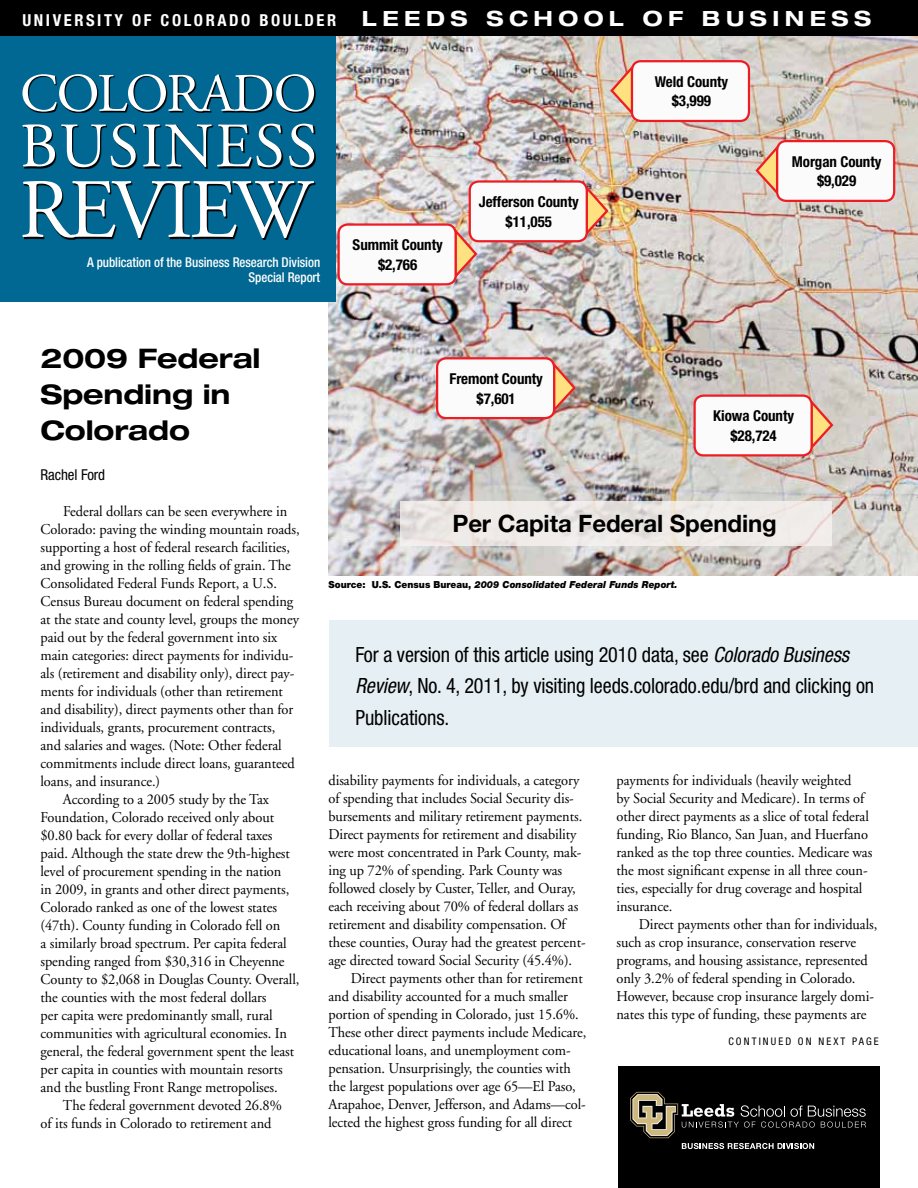
<style>
.page{position:relative;width:918px;height:1188px;background:#fff}
.page>*{position:absolute;margin:0;border:0;box-sizing:border-box;transform-origin:0 0}
.t1{font:700 expanded 27px/36px "Helvetica Neue";letter-spacing:-.005em;color:#000}
.t2{font:700 24px "Helvetica Neue";letter-spacing:-.005em;color:#000}
.t3{font:condensed 21px/31.5px "Helvetica Neue";letter-spacing:-.005em;color:#000;scale:.96 1}
.t4{font:700 condensed 16.5px "Helvetica Neue";letter-spacing:.155em;color:#fff}
.t5{font:15px/18px "Adobe Garamond";letter-spacing:-.005em;color:#000;scale:.96 1}
.t6{font:700 condensed 15px/19.5px "Helvetica Neue";letter-spacing:-.005em;color:#000;text-align:center}
.t7{font:condensed 15px "Helvetica Neue";letter-spacing:-.005em;color:#000}
.t8{font:500 condensed 13.5px/15px "Helvetica Neue";letter-spacing:-.005em;color:#fff;text-align:right;scale:.96 1}
.t9{font:condensed 10.5px "Helvetica Neue";letter-spacing:.2em;color:#000}
.t10{font:italic 900 9.75px "Helvetica Neue";color:#000;scale:.96 1}
.s1{font-stretch:expanded;font-size:21px}
.s2{font-style:normal}
.s3{font-style:italic}
</style>
<div class="page">
<img style="left:328px;top:36px;width:590px;height:540px">
<div style="left:470px;top:182px;width:117px;height:59px;background:#fbfbfb;border-radius:9px"></div>
<div style="left:469px;top:180px;width:119px;height:62px;border:2px solid #ed1d24;border-radius:9px"></div>
<svg style="left:586px;top:186px;width:23px;height:49px"></svg>
<div style="left:339px;top:225px;width:117px;height:59px;background:#fbfbfb;border-radius:9px"></div>
<div style="left:338px;top:223px;width:119px;height:62px;border:2px solid #ed1d24;border-radius:9px"></div>
<svg style="left:455px;top:229px;width:22px;height:50px"></svg>
<div style="left:437px;top:358px;width:117px;height:60px;background:#fbfbfb;border-radius:9px"></div>
<div style="left:436px;top:357px;width:119px;height:62px;border:2px solid #ed1d24;border-radius:9px"></div>
<svg style="left:553px;top:363px;width:23px;height:49px"></svg>
<div style="left:695px;top:396px;width:117px;height:59px;background:#fbfbfb;border-radius:9px"></div>
<div style="left:694px;top:394px;width:119px;height:63px;border:2px solid #ed1d24;border-radius:9px"></div>
<svg style="left:811px;top:400px;width:22px;height:50px"></svg>
<div style="left:777px;top:141px;width:117px;height:60px;background:#fbfbfb;border-radius:9px"></div>
<div style="left:776px;top:140px;width:119px;height:62px;border:2px solid #ed1d24;border-radius:9px"></div>
<svg style="left:755px;top:145px;width:23px;height:50px"></svg>
<div style="left:632px;top:61px;width:117px;height:60px;background:#fbfbfb;border-radius:9px"></div>
<div style="left:631px;top:60px;width:119px;height:62px;border:2px solid #ed1d24;border-radius:9px"></div>
<svg style="left:610px;top:65px;width:23px;height:50px"></svg>
<svg style="left:400px;top:501px;width:432px;height:45px;background:#ece8e5"></svg>
<div style="left:0;top:0;width:336px;height:302px;background:#006892"></div>
<div style="left:0;top:0;width:918px;height:36px;background:#000"></div>
<svg style="left:36px;top:85px;width:280px;height:28px"></svg>
<svg style="left:22px;top:74px;width:292px;height:38px"></svg>
<svg style="left:24px;top:126px;width:292px;height:43px"></svg>
<svg style="left:22px;top:124px;width:292px;height:43px"></svg>
<svg style="left:24px;top:182px;width:292px;height:58px"></svg>
<svg style="left:22px;top:181px;width:292px;height:57px"></svg>
<div style="left:618px;top:1066px;width:262px;height:122px;background:#000"></div>
<svg style="left:630px;top:1092px;width:236px;height:57px"></svg>
<div style="left:329px;top:620px;width:589px;height:126px;background:#e6f0f4"></div>
<p class="t4" style="left:22px;top:10px;width:850px">UNIVERSITY OF COLORADO BOULDER <span class="s1">LEEDS SCHOOL OF BUSINESS</span></p>
<p class="t8" style="left:87px;top:255px;width:244px">A publication of the Business Research Division<br>Special Report</p>
<h1 class="t1" style="left:40px;top:339px;width:222px">2009 Federal<br>Spending in<br>Colorado</h1>
<p class="t6" style="left:353px;top:235px;width:92px">Summit County $2,766</p>
<p class="t6" style="left:479px;top:192px;width:101px">Jefferson County $11,055</p>
<p class="t6" style="left:450px;top:369px;width:95px">Fremont County $7,601</p>
<p class="t6" style="left:655px;top:72px;width:75px">Weld County $3,999</p>
<p class="t6" style="left:792px;top:152px;width:91px">Morgan County $9,029</p>
<p class="t6" style="left:713px;top:406px;width:82px">Kiowa County $28,724</p>
<p class="t7" style="left:40px;top:466px;width:66px">Rachel Ford</p>
<p class="t5" style="left:63px;top:502px;width:235px">Federal dollars can be seen everywhere in</p>
<p class="t5" style="left:41px;top:520px;width:272px">Colorado: paving the winding mountain roads,</p>
<p class="t5" style="left:41px;top:538px;width:261px">supporting a host of federal research facilities,</p>
<p class="t5" style="left:41px;top:556px;width:262px">and growing in the rolling fields of grain. The</p>
<p class="t5" style="left:41px;top:574px;width:248px">Consolidated Federal Funds Report, a U.S.</p>
<p class="t5" style="left:41px;top:592px;width:265px">Census Bureau document on federal spending</p>
<p class="t5" style="left:41px;top:610px;width:271px">at the state and county level, groups the money</p>
<p class="t5" style="left:41px;top:628px;width:248px">paid out by the federal government into six</p>
<p class="t5" style="left:41px;top:646px;width:265px">main categories: direct payments for individu-</p>
<p class="t5" style="left:41px;top:664px;width:266px">als (retirement and disability only), direct pay-</p>
<p class="t5" style="left:41px;top:682px;width:254px">ments for individuals (other than retirement</p>
<p class="t5" style="left:41px;top:700px;width:265px">and disability), direct payments other than for</p>
<p class="t5" style="left:41px;top:718px;width:246px">individuals, grants, procurement contracts,</p>
<p class="t5" style="left:41px;top:736px;width:253px">and salaries and wages. (Note: Other federal</p>
<p class="t5" style="left:41px;top:754px;width:266px">commitments include direct loans, guaranteed</p>
<p class="t5" style="left:41px;top:772px;width:126px">loans, and insurance.)</p>
<p class="t5" style="left:63px;top:790px;width:216px">According to a 2005 study by the Tax</p>
<p class="t5" style="left:41px;top:808px;width:245px">Foundation, Colorado received only about</p>
<p class="t5" style="left:41px;top:826px;width:243px">$0.80 back for every dollar of federal taxes</p>
<p class="t5" style="left:41px;top:844px;width:261px">paid. Although the state drew the 9th-highest</p>
<p class="t5" style="left:41px;top:862px;width:253px">level of procurement spending in the nation</p>
<p class="t5" style="left:41px;top:880px;width:261px">in 2009, in grants and other direct payments,</p>
<p class="t5" style="left:41px;top:898px;width:248px">Colorado ranked as one of the lowest states</p>
<p class="t5" style="left:41px;top:916px;width:251px">(47th). County funding in Colorado fell on</p>
<p class="t5" style="left:41px;top:934px;width:258px">a similarly broad spectrum. Per capita federal</p>
<p class="t5" style="left:41px;top:952px;width:256px">spending ranged from $30,316 in Cheyenne</p>
<p class="t5" style="left:41px;top:970px;width:271px">County to $2,068 in Douglas County. Overall,</p>
<p class="t5" style="left:41px;top:988px;width:237px">the counties with the most federal dollars</p>
<p class="t5" style="left:41px;top:1006px;width:243px">per capita were predominantly small, rural</p>
<p class="t5" style="left:41px;top:1024px;width:258px">communities with agricultural economies. In</p>
<p class="t5" style="left:41px;top:1042px;width:266px">general, the federal government spent the least</p>
<p class="t5" style="left:41px;top:1060px;width:254px">per capita in counties with mountain resorts</p>
<p class="t5" style="left:41px;top:1078px;width:249px">and the bustling Front Range metropolises.</p>
<p class="t5" style="left:63px;top:1096px;width:230px">The federal government devoted 26.8%</p>
<p class="t5" style="left:41px;top:1114px;width:242px">of its funds in Colorado to retirement and</p>
<h2 class="t2" style="left:452px;top:508px;width:326px">Per Capita Federal Spending</h2>
<p class="t10" style="left:329px;top:579px;width:365px"><span class="s2">Source: U.S. Census Bureau,</span> 2009 Consolidated Federal Funds Report.</p>
<h3 class="t3" style="left:356px;top:638px;width:542px">For a version of this article using 2010 data, see <span class="s3">Colorado Business<br>Review</span>, No. 4, 2011, by visiting leeds.colorado.edu/brd and clicking on<br>Publications.</h3>
<p class="t5" style="left:329px;top:772px;width:263px">disability payments for individuals, a category</p>
<p class="t5" style="left:329px;top:790px;width:257px">of spending that includes Social Security dis-</p>
<p class="t5" style="left:329px;top:808px;width:266px">bursements and military retirement payments.</p>
<p class="t5" style="left:329px;top:826px;width:260px">Direct payments for retirement and disability</p>
<p class="t5" style="left:329px;top:844px;width:265px">were most concentrated in Park County, mak-</p>
<p class="t5" style="left:329px;top:862px;width:245px">ing up 72% of spending. Park County was</p>
<p class="t5" style="left:329px;top:880px;width:259px">followed closely by Custer, Teller, and Ouray,</p>
<p class="t5" style="left:329px;top:898px;width:262px">each receiving about 70% of federal dollars as</p>
<p class="t5" style="left:329px;top:916px;width:249px">retirement and disability compensation. Of</p>
<p class="t5" style="left:329px;top:934px;width:269px">these counties, Ouray had the greatest percent-</p>
<p class="t5" style="left:329px;top:952px;width:255px">age directed toward Social Security (45.4%).</p>
<p class="t5" style="left:351px;top:970px;width:243px">Direct payments other than for retirement</p>
<p class="t5" style="left:329px;top:988px;width:251px">and disability accounted for a much smaller</p>
<p class="t5" style="left:329px;top:1006px;width:262px">portion of spending in Colorado, just 15.6%.</p>
<p class="t5" style="left:329px;top:1024px;width:270px">These other direct payments include Medicare,</p>
<p class="t5" style="left:329px;top:1042px;width:254px">educational loans, and unemployment com-</p>
<p class="t5" style="left:329px;top:1060px;width:254px">pensation. Unsurprisingly, the counties with</p>
<p class="t5" style="left:329px;top:1078px;width:259px">the largest populations over age 65—El Paso,</p>
<p class="t5" style="left:329px;top:1096px;width:270px">Arapahoe, Denver, Jefferson, and Adams—col-</p>
<p class="t5" style="left:329px;top:1114px;width:255px">lected the highest gross funding for all direct</p>
<p class="t5" style="left:616px;top:772px;width:268px">payments for individuals (heavily weighted<br>by Social Security and Medicare). In terms of other direct payments as a slice of total federal funding, Rio Blanco, San Juan, and Huerfano ranked as the top three counties. Medicare was the most significant expense in all three coun&shy;ties, especially for drug coverage and hospital insurance.</p>
<p class="t5" style="left:616px;top:916px;width:273px;text-indent:22px">Direct payments other than for individuals, such as crop insurance, conservation reserve programs, and housing assistance, represented only 3.2% of federal spending in Colorado.<br>However, because crop insurance largely domi&shy;nates this type of funding, these payments are</p>
<p class="t9" style="left:728px;top:1035px;width:152px">cont inued on next page</p>
</div>
